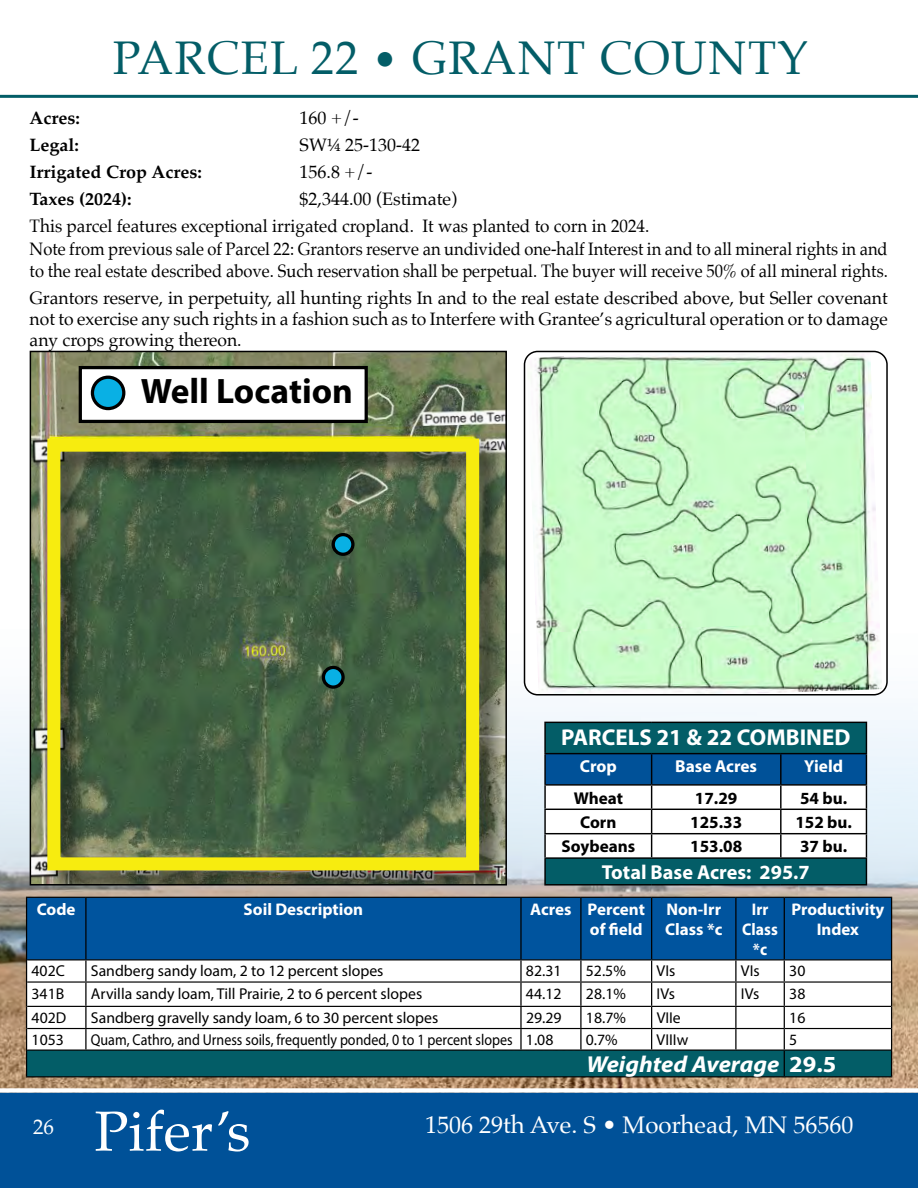
<style>
.page{position:relative;width:918px;height:1188px;background:#fff}
.page>*{position:absolute;margin:0;border:0;box-sizing:border-box;transform-origin:0 0}
.t1{font:56.55px "Palatino Linotype";color:#fff}
.t2{font:47.25px "Palatino";letter-spacing:.03em;color:#035d67}
.t3{font:700 35.4px "Myriad Pro";color:#000}
.t4{font:24px "Palatino";color:#fff}
.t5{font:italic 700 23.1px "Myriad Pro";color:#fff;scale:1.06 1}
.t6{font:700 22.95px "Myriad Pro";color:#fff}
.t7{font:21px "Palatino";color:#fff}
.t8{font:700 20.25px "Myriad Pro";color:#fff}
.t9{font:18px/21px "Palatino";color:#000}
.t10{font:18px/22.5px "Palatino";color:#000;scale:.92 1}
.t11{font:700 18px "Palatino";color:#000}
.t12{font:700 17.4px "Myriad Pro";color:#fff}
.t13{font:700 17.1px "Myriad Pro";color:#000}
.t14{font:700 16.95px/20.2px "Myriad Pro";color:#fff;text-align:right}
.t15{font:700 16.95px/20.2px "Myriad Pro";color:#fff;text-align:center;scale:.93 1}
.t16{font:15.75px "Myriad Pro";color:#000}
.t17{font:15.75px "Myriad Pro";color:#000;scale:.89 1}
.s1{font-size:42.75px}
.s2{font-style:normal}
</style>
<div class="page">
<div style="left:0;top:1093px;width:918px;height:95px;background:#005198"></div>
<hr style="left:0;top:95px;width:918px;height:3px;background:#035d67">
<img style="left:0;top:605px;width:918px;height:483px">
<img style="left:33px;top:354px;width:471px;height:71px">
<img style="left:33px;top:425px;width:471px;height:458px">
<div style="left:47px;top:439px;width:432px;height:431px;border:13px solid #f7ec0f"></div>
<svg style="left:323px;top:667px;width:20px;height:20px"></svg>
<div style="left:322px;top:666px;width:23px;height:23px;border:3px solid #000;border-radius:50%"></div>
<svg style="left:333px;top:535px;width:20px;height:19px"></svg>
<div style="left:332px;top:533px;width:23px;height:23px;border:3px solid #000;border-radius:50%"></div>
<div style="left:80px;top:368px;width:286px;height:53px;background:#fff"></div>
<div style="left:79px;top:366px;width:289px;height:57px;border:3px solid #000"></div>
<div style="left:92px;top:377px;width:32px;height:32px;background:#09b0e4;border-radius:50%"></div>
<div style="left:91px;top:376px;width:34px;height:34px;border:3px solid #000;border-radius:50%"></div>
<div style="left:30px;top:351px;width:477px;height:535px;border:2px solid #000"></div>
<img style="left:527px;top:351px;width:355px;height:344px">
<div style="left:524px;top:351px;width:364px;height:345px;border:2px solid #000;border-radius:13px"></div>
<div style="left:27px;top:898px;width:864px;height:61px;background:#00549e"></div>
<hr style="left:26px;top:897px;width:60px;height:1px;background:#000">
<hr style="left:86px;top:897px;width:435px;height:1px;background:#000">
<hr style="left:521px;top:897px;width:60px;height:1px;background:#000">
<hr style="left:581px;top:897px;width:71px;height:1px;background:#000">
<hr style="left:652px;top:897px;width:84px;height:1px;background:#000">
<hr style="left:736px;top:897px;width:48px;height:1px;background:#000">
<hr style="left:784px;top:897px;width:108px;height:1px;background:#000">
<hr style="left:27px;top:959px;width:59px;height:1px;background:#000">
<hr style="left:86px;top:959px;width:435px;height:1px;background:#000">
<hr style="left:521px;top:959px;width:60px;height:1px;background:#000">
<hr style="left:581px;top:959px;width:71px;height:1px;background:#000">
<hr style="left:652px;top:959px;width:84px;height:1px;background:#000">
<hr style="left:736px;top:959px;width:48px;height:1px;background:#000">
<hr style="left:784px;top:959px;width:107px;height:1px;background:#000">
<hr style="left:26px;top:898px;width:1px;height:62px;background:#000">
<hr style="left:85px;top:898px;width:2px;height:61px;background:#000">
<hr style="left:520px;top:898px;width:2px;height:61px;background:#000">
<hr style="left:580px;top:898px;width:2px;height:61px;background:#000">
<hr style="left:651px;top:898px;width:1px;height:61px;background:#000">
<hr style="left:735px;top:898px;width:2px;height:61px;background:#000">
<hr style="left:784px;top:898px;width:1px;height:61px;background:#000">
<hr style="left:891px;top:898px;width:1px;height:62px;background:#000">
<svg style="left:26px;top:960px;width:866px;height:117px"></svg>
<div style="left:545px;top:722px;width:321px;height:32px;background:#035d67"></div>
<hr style="left:544px;top:722px;width:108px;height:1px;background:#000">
<hr style="left:544px;top:723px;width:2px;height:30px;background:#000">
<hr style="left:652px;top:722px;width:129px;height:1px;background:#000">
<hr style="left:781px;top:722px;width:86px;height:1px;background:#000">
<hr style="left:866px;top:723px;width:1px;height:30px;background:#000">
<hr style="left:544px;top:753px;width:108px;height:1px;background:#000">
<hr style="left:544px;top:754px;width:2px;height:30px;background:#000">
<hr style="left:652px;top:753px;width:129px;height:1px;background:#000">
<hr style="left:781px;top:753px;width:86px;height:1px;background:#000">
<hr style="left:544px;top:784px;width:108px;height:2px;background:#000">
<hr style="left:544px;top:786px;width:2px;height:23px;background:#000">
<hr style="left:544px;top:809px;width:108px;height:1px;background:#000">
<hr style="left:544px;top:810px;width:2px;height:23px;background:#000">
<hr style="left:544px;top:833px;width:108px;height:1px;background:#000">
<hr style="left:544px;top:834px;width:2px;height:23px;background:#000">
<hr style="left:544px;top:857px;width:108px;height:2px;background:#000">
<hr style="left:544px;top:859px;width:2px;height:25px;background:#000">
<svg style="left:545px;top:754px;width:322px;height:130px"></svg>
<hr style="left:544px;top:884px;width:108px;height:2px;background:#000">
<hr style="left:652px;top:884px;width:129px;height:2px;background:#000">
<hr style="left:781px;top:884px;width:86px;height:2px;background:#000">
<h2 class="t2" style="left:113px;top:18px;width:697px">PARCEL 22 <span class="s1">•</span> GRANT COUNTY</h2>
<p class="t11" style="left:30px;top:103px;width:52px">Acres:</p>
<p class="t9" style="left:300px;top:108px;width:61px">160 +/-</p>
<p class="t11" style="left:30px;top:130px;width:51px">Legal:</p>
<p class="t9" style="left:300px;top:135px;width:122px">SW¼ 25-130-42</p>
<p class="t11" style="left:30px;top:157px;width:174px">Irrigated Crop Acres:</p>
<p class="t9" style="left:300px;top:162px;width:74px">156.8 +/-</p>
<p class="t11" style="left:30px;top:184px;width:103px">Taxes (2024):</p>
<p class="t9" style="left:30px;top:186px;width:621px;line-height:27px;text-indent:270px">$2,344.00 (Estimate)<br>This parcel features exceptional irrigated cropland. It was planted to corn in 2024.</p>
<p class="t10" style="left:30px;top:237px;width:934px">Note from previous sale of Parcel 22: Grantors reserve an undivided one-half Interest in and to all mineral rights in and to the real estate described above. Such reservation shall be perpetual. The buyer will receive 50% of all mineral rights.</p>
<p class="t9" style="left:30px;top:288px;width:860px;text-align:justify">Grantors reserve, in perpetuity, all hunting rights In and to the real estate described above, but Seller covenant not to exercise any such rights in a fashion such as to Interfere with Grantee’s agricultural operation or to damage any crops growing thereon.</p>
<h3 class="t3" style="left:141px;top:368px;width:214px">Well Location</h3>
<p class="t6" style="left:561px;top:723px;width:291px">PARCELS 21 &amp; 22 COMBINED</p>
<p class="t12" style="left:580px;top:755px;width:39px">Crop</p>
<p class="t12" style="left:675px;top:755px;width:83px">Base Acres</p>
<p class="t12" style="left:804px;top:755px;width:41px">Yield</p>
<p class="t13" style="left:574px;top:787px;width:51px">Wheat</p>
<p class="t13" style="left:695px;top:787px;width:44px">17.29</p>
<p class="t13" style="left:800px;top:787px;width:49px">54 bu.</p>
<p class="t13" style="left:580px;top:811px;width:38px">Corn</p>
<p class="t13" style="left:690px;top:811px;width:53px">125.33</p>
<p class="t13" style="left:795px;top:811px;width:58px">152 bu.</p>
<p class="t13" style="left:561px;top:835px;width:75px">Soybeans</p>
<p class="t13" style="left:690px;top:835px;width:53px">153.08</p>
<p class="t13" style="left:800px;top:835px;width:49px">37 bu.</p>
<p class="t8" style="left:602px;top:859px;width:209px">Total Base Acres: 295.7</p>
<p class="t14" style="left:37px;top:898px;width:40px">Code</p>
<p class="t14" style="left:244px;top:898px;width:121px">Soil Description</p>
<p class="t14" style="left:530px;top:898px;width:116px">Acres Percent of field</p>
<p class="t14" style="left:665px;top:898px;width:59px;text-align:left">Non-Irr<br>Class *c</p>
<p class="t15" style="left:742px;top:898px;width:40px">Irr<br>Class *c</p>
<p class="t14" style="left:791px;top:898px;width:95px;text-align:center">Productivity<br>Index</p>
<p class="t16" style="left:32px;top:961px;width:35px">402C</p>
<p class="t16" style="left:91px;top:961px;width:294px">Sandberg sandy loam, 2 to 12 percent slopes</p>
<p class="t16" style="left:526px;top:961px;width:37px">82.31</p>
<p class="t16" style="left:586px;top:961px;width:41px">52.5%</p>
<p class="t16" style="left:657px;top:961px;width:20px">VIs</p>
<p class="t16" style="left:741px;top:961px;width:20px">VIs</p>
<p class="t16" style="left:789px;top:961px;width:18px">30</p>
<p class="t16" style="left:32px;top:984px;width:34px">341B</p>
<p class="t16" style="left:91px;top:984px;width:333px">Arvilla sandy loam, Till Prairie, 2 to 6 percent slopes</p>
<p class="t16" style="left:526px;top:984px;width:37px">44.12</p>
<p class="t16" style="left:586px;top:984px;width:41px">28.1%</p>
<p class="t16" style="left:657px;top:984px;width:20px">IVs</p>
<p class="t16" style="left:741px;top:984px;width:20px">IVs</p>
<p class="t16" style="left:789px;top:984px;width:18px">38</p>
<p class="t16" style="left:32px;top:1008px;width:36px">402D</p>
<p class="t16" style="left:91px;top:1008px;width:349px">Sandberg gravelly sandy loam, 6 to 30 percent slopes</p>
<p class="t16" style="left:526px;top:1008px;width:37px">29.29</p>
<p class="t16" style="left:586px;top:1008px;width:41px">18.7%</p>
<p class="t16" style="left:657px;top:1008px;width:26px">VIIe</p>
<p class="t16" style="left:789px;top:1008px;width:18px">16</p>
<p class="t16" style="left:32px;top:1030px;width:34px">1053</p>
<p class="t17" style="left:91px;top:1030px;width:521px">Quam, Cathro, and Urness soils, frequently ponded, 0 to 1 percent slopes 1.08</p>
<p class="t16" style="left:586px;top:1030px;width:33px">0.7%</p>
<p class="t16" style="left:657px;top:1030px;width:33px">VIIIw</p>
<p class="t16" style="left:789px;top:1030px;width:10px">5</p>
<p class="t5" style="left:586px;top:1049px;width:237px">Weighted Average <span class="s2">29.5</span></p>
<p class="t7" style="left:33px;top:1109px;width:23px">26</p>
<h1 class="t1" style="left:94px;top:1091px;width:158px">Pifer’s</h1>
<h3 class="t4" style="left:425px;top:1105px;width:430px">1506 29th Ave. S • Moorhead, MN 56560</h3>
</div>
